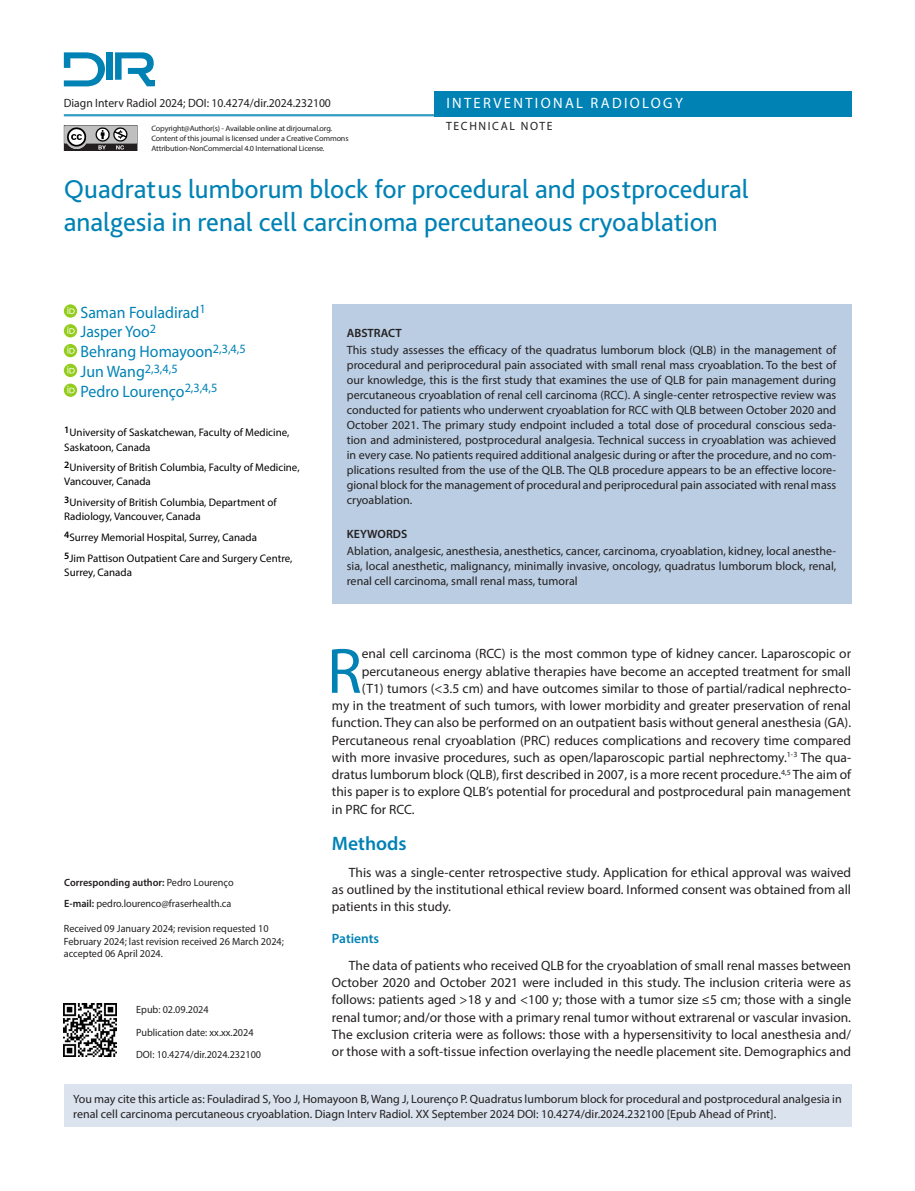
<style>
.page{position:relative;width:915px;height:1191px;background:#fff}
.page>*{position:absolute;margin:0;border:0;box-sizing:border-box;transform-origin:0 0}
.ILK_YAZI{font:64.65px "Myriad Pro";color:#0082b5}
.BASLIK{font:27px/33px "Bliss Pro";color:#0082b5}
.ANA_BASLIK{font:600 19.5px "Myriad Pro";color:#0082b5}
.YAZARLAR{font:16.5px "Myriad Pro";color:#0082b5;scale:.96 1}
.t1{font:15px "Myriad Pro";letter-spacing:.16em;color:#fff}
.ILK_YAZI-2{font:13.5px "Myriad Pro";color:#231f20}
.YAZI{font:13.5px/17.2px "Myriad Pro";color:#231f20;text-align:justify}
.ARA_BASLIK{font:600 13.5px "Myriad Pro";color:#0082b5}
.ÖZET{font:12px/15px "Myriad Pro";color:#231f20;text-align:justify}
.CITE_AS{font:12px/15px "Myriad Pro";color:#231f20}
.BAS_KISMI{font:12px "Myriad Pro";color:#231f20}
.ÖZET-2{font:600 12px "Myriad Pro";color:#231f20}
.TUR-2{font:12px "Myriad Pro";letter-spacing:.14em;color:#231f20}
.KURUMLAR{font:10.95px/14.2px "Myriad Pro";color:#000}
.YAZISMA{font:10.5px/12.6px "Myriad Pro";color:#231f20}
.EPUB{font:10.5px "Myriad Pro";color:#231f20}
.YAZISMA-2{font:600 10.5px "Myriad Pro";color:#231f20}
.t2{font:7.8px/9.8px "Myriad Pro";letter-spacing:-.02em;color:#231f20;scale:1.04 1}
.s1{font-weight:400}
.s2{font-weight:600}
</style>
<div class="page">
<div style="left:434px;top:91px;width:416px;height:25px;background:#0082b5"></div>
<hr style="left:64px;top:114px;width:786px;height:2px;background:#0082b5">
<div style="left:147px;top:80px;width:8px;height:6px;background:#0082b5"></div>
<div style="left:106px;top:52px;width:7px;height:28px;background:#0082b5"></div>
<svg style="left:64px;top:52px;width:41px;height:34px"></svg>
<svg style="left:115px;top:52px;width:39px;height:34px"></svg>
<svg style="left:64px;top:125px;width:73px;height:26px;background:#878686"></svg>
<img style="left:64px;top:1003px;width:53px;height:53px">
<div style="left:332px;top:304px;width:518px;height:299px;background:#bacde2"></div>
<div style="left:64px;top:1084px;width:786px;height:43px;background:#dae3ee"></div>
<div style="left:64px;top:304px;width:13px;height:14px;background:#92cd1d;border-radius:50%"></div>
<svg style="left:67px;top:307px;width:8px;height:7px"></svg>
<svg style="left:64px;top:324px;width:13px;height:13px"></svg>
<svg style="left:67px;top:326px;width:8px;height:8px"></svg>
<svg style="left:64px;top:344px;width:13px;height:13px"></svg>
<svg style="left:67px;top:346px;width:8px;height:8px"></svg>
<svg style="left:64px;top:364px;width:13px;height:13px"></svg>
<svg style="left:67px;top:366px;width:8px;height:7px"></svg>
<svg style="left:64px;top:383px;width:13px;height:14px"></svg>
<svg style="left:67px;top:386px;width:8px;height:7px"></svg>
<p class="BAS_KISMI" style="left:64px;top:96px;width:268px">Diagn Interv Radiol 2024; DOI: 10.4274/dir.2024.232100</p>
<p class="t2" style="left:151px;top:124px;width:191px">Copyright@Author(s) - Available online at dirjournal.org.<br>Content of this journal is licensed under a Creative Commons<br>Attribution-NonCommercial 4.0 International License.</p>
<p class="t1" style="left:446px;top:94px;width:238px">INTERVENTIONAL RADIOLOGY</p>
<p class="TUR-2" style="left:446px;top:118px;width:108px">TECHNICAL NOTE</p>
<p class="BASLIK" style="left:64px;top:172px;width:686px">Quadratus lumborum block for procedural and postprocedural analgesia in renal cell carcinoma percutaneous cryoablation</p>
<p class="YAZARLAR" style="left:80px;top:302px;width:132px">Saman Fouladirad<sup>1</sup></p>
<p class="YAZARLAR" style="left:80px;top:322px;width:80px">Jasper Yoo<sup>2</sup></p>
<p class="YAZARLAR" style="left:80px;top:341px;width:173px">Behrang Homayoon<sup>2,3,4,5</sup></p>
<p class="YAZARLAR" style="left:80px;top:361px;width:103px">Jun Wang<sup>2,3,4,5</sup></p>
<p class="YAZARLAR" style="left:80px;top:381px;width:144px">Pedro Lourenço<sup>2,3,4,5</sup></p>
<p class="KURUMLAR" style="left:64px;top:425px;width:227px"><sup>1</sup>University of Saskatchewan, Faculty of Medicine,<br>Saskatoon, Canada</p>
<p class="KURUMLAR" style="left:64px;top:460px;width:237px"><sup>2</sup>University of British Columbia, Faculty of Medicine,<br>Vancouver, Canada</p>
<p class="KURUMLAR" style="left:64px;top:495px;width:214px"><sup>3</sup>University of British Columbia, Department of<br>Radiology, Vancouver, Canada</p>
<p class="KURUMLAR" style="left:64px;top:530px;width:194px"><sup>4</sup>Surrey Memorial Hospital, Surrey, Canada</p>
<p class="KURUMLAR" style="left:64px;top:550px;width:229px"><sup>5</sup>Jim Pattison Outpatient Care and Surgery Centre,<br>Surrey, Canada</p>
<p class="YAZISMA-2" style="left:64px;top:875px;width:171px">Corresponding author: <span class="s1">Pedro Lourenço</span></p>
<p class="YAZISMA" style="left:64px;top:897px;width:168px"><span class="s2">E-mail:</span> pedro.lourenco@fraserhealth.ca</p>
<p class="YAZISMA" style="left:64px;top:922px;width:221px">Received 09 January 2024; revision requested 10<br>February 2024; last revision received 26 March 2024; accepted 06 April 2024.</p>
<p class="EPUB" style="left:136px;top:1003px;width:74px">Epub: 02.09.2024</p>
<p class="EPUB" style="left:136px;top:1025px;width:119px">Publication date: xx.xx.2024</p>
<p class="EPUB" style="left:136px;top:1048px;width:126px">DOI: 10.4274/dir.2024.232100</p>
<p class="ÖZET-2" style="left:347px;top:325px;width:56px">ABSTRACT</p>
<p class="ÖZET" style="left:347px;top:342px;width:491px">This study assesses the efficacy of the quadratus lumborum block (QLB) in the management of procedural and periprocedural pain associated with small renal mass cryoablation. To the best of our knowledge, this is the first study that examines the use of QLB for pain management during percutaneous cryoablation of renal cell carcinoma (RCC). A single-center retrospective review was conducted for patients who underwent cryoablation for RCC with QLB between October 2020 and October 2021. The primary study endpoint included a total dose of procedural conscious seda&shy;tion and administered, postprocedural analgesia. Technical success in cryoablation was achieved in every case. No patients required additional analgesic during or after the procedure, and no com&shy;plications resulted from the use of the QLB. The QLB procedure appears to be an effective locore&shy;gional block for the management of procedural and periprocedural pain associated with renal mass cryoablation.</p>
<p class="ÖZET-2" style="left:347px;top:526px;width:62px">KEYWORDS</p>
<p class="ÖZET" style="left:347px;top:543px;width:491px">Ablation, analgesic, anesthesia, anesthetics, cancer, carcinoma, cryoablation, kidney, local anesthe&shy;sia, local anesthetic, malignancy, minimally invasive, oncology, quadratus lumborum block, renal, renal cell carcinoma, small renal mass, tumoral</p>
<p class="ILK_YAZI" style="left:327px;top:631px;width:36px">R</p>
<p class="ILK_YAZI-2" style="left:362px;top:645px;width:490px">enal cell carcinoma (RCC) is the most common type of kidney cancer. Laparoscopic or</p>
<p class="ILK_YAZI-2" style="left:362px;top:662px;width:490px">percutaneous energy ablative therapies have become an accepted treatment for small</p>
<p class="ILK_YAZI-2" style="left:362px;top:680px;width:490px">(T1) tumors (&lt;3.5 cm) and have outcomes similar to those of partial/radical nephrecto-</p>
<p class="ILK_YAZI-2" style="left:332px;top:697px;width:520px">my in the treatment of such tumors, with lower morbidity and greater preservation of renal</p>
<p class="ILK_YAZI-2" style="left:332px;top:714px;width:520px">function. They can also be performed on an outpatient basis without general anesthesia (GA).</p>
<p class="ILK_YAZI-2" style="left:332px;top:731px;width:520px">Percutaneous renal cryoablation (PRC) reduces complications and recovery time compared</p>
<p class="ILK_YAZI-2" style="left:332px;top:749px;width:520px">with more invasive procedures, such as open/laparoscopic partial nephrectomy.<sup>1-3</sup> The qua-</p>
<p class="ILK_YAZI-2" style="left:332px;top:766px;width:520px">dratus lumborum block (QLB), first described in 2007, is a more recent procedure.<sup>4,5</sup> The aim of</p>
<p class="ILK_YAZI-2" style="left:332px;top:783px;width:520px">this paper is to explore QLB’s potential for procedural and postprocedural pain management</p>
<p class="ILK_YAZI-2" style="left:332px;top:800px;width:84px">in PRC for RCC.</p>
<p class="ANA_BASLIK" style="left:332px;top:831px;width:76px">Methods</p>
<p class="YAZI" style="left:332px;top:863px;width:520px;text-indent:17px">This was a single-center retrospective study. Application for ethical approval was waived as outlined by the institutional ethical review board. Informed consent was obtained from all patients in this study.</p>
<p class="ARA_BASLIK" style="left:332px;top:930px;width:49px">Patients</p>
<p class="YAZI" style="left:332px;top:956px;width:520px;text-indent:17px">The data of patients who received QLB for the cryoablation of small renal masses between October 2020 and October 2021 were included in this study. The inclusion criteria were as follows: patients aged &gt;18 y and &lt;100 y; those with a tumor size ≤5 cm; those with a single renal tumor; and/or those with a primary renal tumor without extrarenal or vascular invasion.<br>The exclusion criteria were as follows: those with a hypersensitivity to local anesthesia and/ or those with a soft-tissue infection overlaying the needle placement site. Demographics and</p>
<p class="CITE_AS" style="left:73px;top:1091px;width:769px">You may cite this article as: Fouladirad S, Yoo J, Homayoon B, Wang J, Lourenço P. Quadratus lumborum block for procedural and postprocedural analgesia in renal cell carcinoma percutaneous cryoablation. Diagn Interv Radiol. XX September 2024 DOI: 10.4274/dir.2024.232100 [Epub Ahead of Print].</p>
</div>
